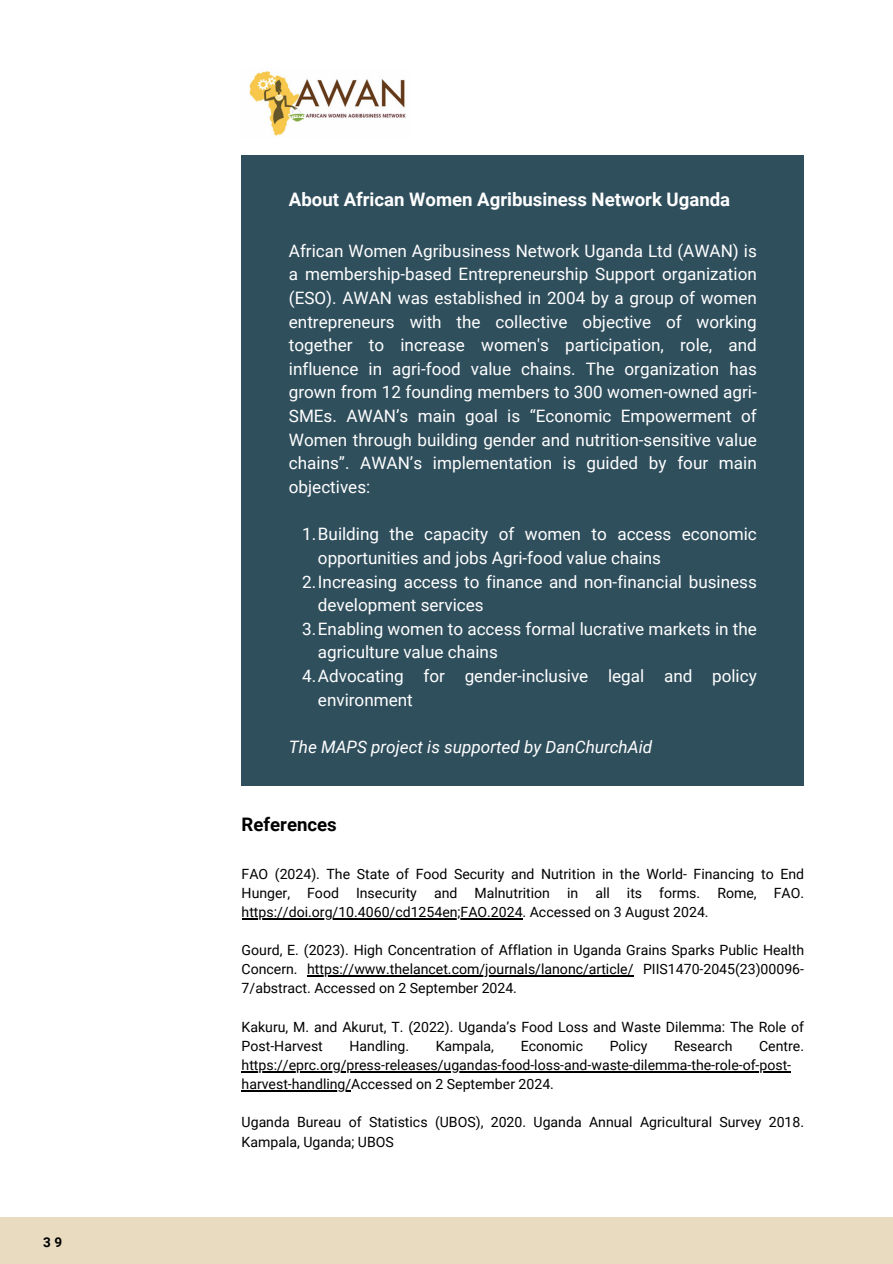
<style>
.page{position:relative;width:893px;height:1264px;background:#fff}
.page>*{position:absolute;margin:0;border:0;box-sizing:border-box;transform-origin:0 0}
.t1{font:700 18.6px "Roboto";color:#fff}
.t2{font:700 18.6px "Roboto";color:#000}
.t3{font:17.1px/23.7px "Roboto";color:#fff}
.t4{font:italic 17.1px "Roboto";color:#fff}
.t5{font:14.1px/19.2px "Roboto";color:#000}
.t6{font:700 13.5px "Roboto";color:#000}
</style>
<div class="page">
<div style="left:0;top:1217px;width:892px;height:46px;background:#e9dbc0"></div>
<div style="left:241px;top:155px;width:563px;height:631px;background:#304f5d"></div>
<hr style="left:241px;top:918px;width:281px;height:1px;background:#000">
<hr style="left:307px;top:975px;width:326px;height:1px;background:#000">
<hr style="left:241px;top:1071px;width:550px;height:1px;background:#000">
<hr style="left:241px;top:1090px;width:110px;height:1px;background:#000">
<img style="left:249px;top:71px;width:157px;height:65px">
<p class="t6" style="left:43px;top:1234px;width:20px">39</p>
<h1 class="t1" style="left:289px;top:189px;width:443px">About African Women Agribusiness Network Uganda</h1>
<h2 class="t3" style="left:289px;top:239px;width:469px;text-align:justify">African Women Agribusiness Network Uganda Ltd (AWAN) is a membership-based Entrepreneurship Support organization (ESO). AWAN was established in 2004 by a group of women entrepreneurs with the collective objective of working together to increase women's participation, role, and influence in agri-food value chains. The organization has grown from 12 founding members to 300 women-owned agri-SMEs. AWAN’s main goal is “Economic Empowerment of Women through building gender and nutrition-sensitive value chains”. AWAN’s implementation is guided by four main objectives:</h2>
<p class="t3" style="left:318px;top:522px;width:440px;text-indent:-16px">1.Building the capacity of women to access economic opportunities and jobs Agri-food value chains</p>
<p class="t3" style="left:318px;top:570px;width:440px;text-indent:-16px">2.Increasing access to finance and non-financial business development services</p>
<p class="t3" style="left:318px;top:617px;width:440px;text-indent:-16px">3.Enabling women to access formal lucrative markets in the agriculture value chains</p>
<p class="t3" style="left:318px;top:664px;width:440px;text-indent:-16px">4.Advocating for gender-inclusive legal and policy environment</p>
<h2 class="t4" style="left:289px;top:737px;width:365px">The MAPS project is supported by DanChurchAid</h2>
<h1 class="t2" style="left:241px;top:814px;width:97px">References</h1>
<p class="t5" style="left:241px;top:864px;width:564px">FAO (2024). The State of Food Security and Nutrition in the World- Financing to End<br>Hunger, Food Insecurity and Malnutrition in all its forms. Rome, FAO.</p>
<p class="t5" style="left:241px;top:902px;width:468px">https://doi.org/10.4060/cd1254en;FAO.2024. Accessed on 3 August 2024.</p>
<p class="t5" style="left:241px;top:940px;width:564px">Gourd, E. (2023). High Concentration of Afflation in Uganda Grains Sparks Public Health<br>Concern.</p>
<p class="t5" style="left:241px;top:959px;width:564px;text-indent:66px">https://www.thelancet.com/journals/lanonc/article/ PIIS1470-2045(23)00096-<br>7/abstract. Accessed on 2 September 2024.</p>
<p class="t5" style="left:241px;top:1017px;width:564px">Kakuru, M. and Akurut, T. (2022). Uganda’s Food Loss and Waste Dilemma: The Role of<br>Post-Harvest</p>
<p class="t5" style="left:349px;top:1036px;width:61px">Handling.</p>
<p class="t5" style="left:436px;top:1036px;width:60px">Kampala,</p>
<p class="t5" style="left:520px;top:1036px;width:64px">Economic</p>
<p class="t5" style="left:609px;top:1036px;width:39px">Policy</p>
<p class="t5" style="left:674px;top:1036px;width:60px">Research</p>
<p class="t5" style="left:759px;top:1036px;width:46px">Centre.</p>
<p class="t5" style="left:241px;top:1055px;width:551px">https://eprc.org/press-releases/ugandas-food-loss-and-waste-dilemma-the-role-of-post-</p>
<p class="t5" style="left:241px;top:1074px;width:314px">harvest-handling/Accessed on 2 September 2024.</p>
<p class="t5" style="left:241px;top:1112px;width:564px">Uganda Bureau of Statistics (UBOS), 2020. Uganda Annual Agricultural Survey 2018.<br>Kampala, Uganda; UBOS</p>
</div>
